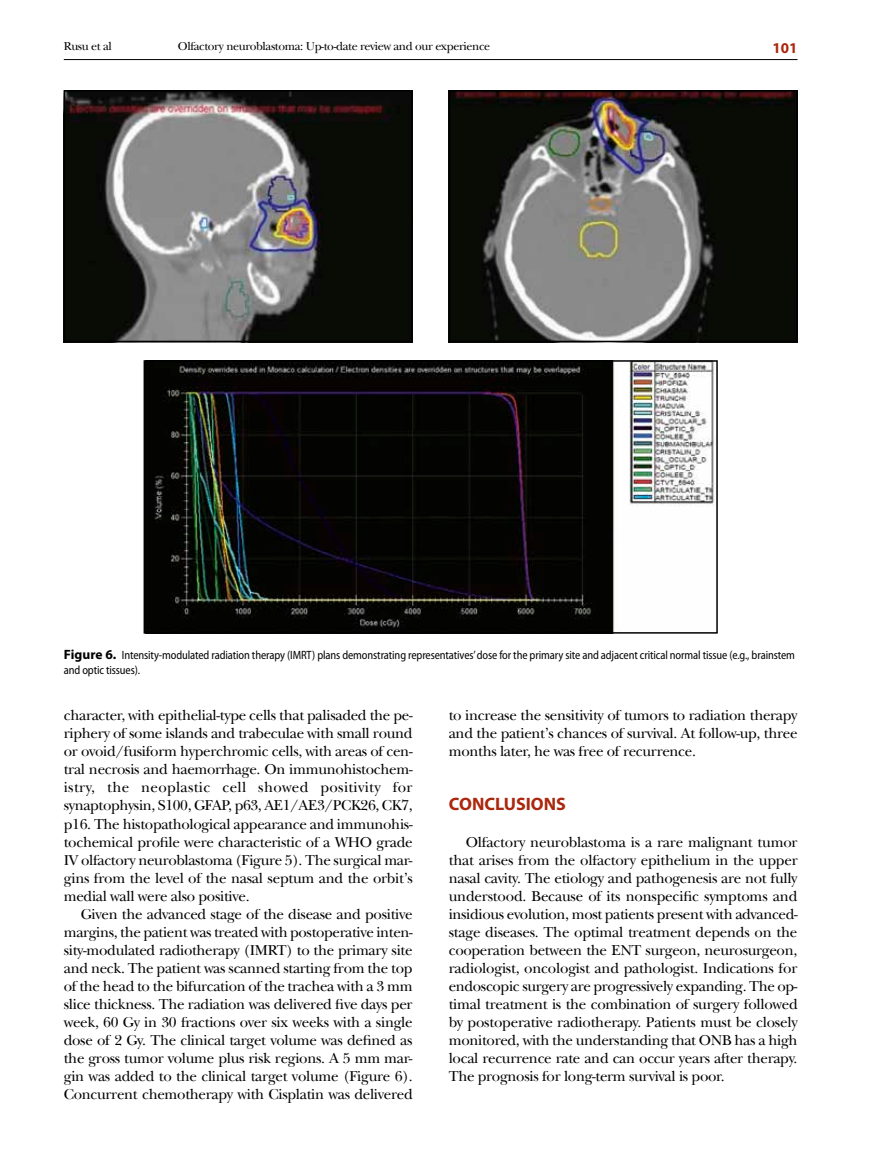
<style>
.page{position:relative;width:872px;height:1170px;background:#fff}
.page>*{position:absolute;margin:0;border:0;box-sizing:border-box;transform-origin:0 0}
.t1{font:700 18px "Myriad Pro";color:#ab270d}
.t2{font:15px/18px "Baskerville Std RO";letter-spacing:-.02em;color:#000;text-align:justify}
.t3{font:700 15px "Myriad Pro";color:#ab270d}
.t4{font:semi-condensed 12px/15px "Myriad Pro";letter-spacing:-.01em;color:#000;scale:.95 1}
.t5{font:12px "Baskerville Std RO";letter-spacing:-.03em;color:#000}
.s1{font-weight:700;font-stretch:normal;font-size:13.5px}
</style>
<div class="page">
<hr style="left:64px;top:59px;width:733px;height:1px;background:#000">
<img style="left:147px;top:363px;width:568px;height:267px">
<div style="left:144px;top:360px;width:574px;height:273px;border:2px solid #000"></div>
<img style="left:67px;top:93px;width:342px;height:246px">
<div style="left:64px;top:90px;width:348px;height:252px;border:2px solid #000"></div>
<img style="left:452px;top:93px;width:342px;height:246px">
<div style="left:449px;top:90px;width:348px;height:252px;border:2px solid #000"></div>
<p class="t5" style="left:64px;top:39px;width:50px">Rusu et al</p>
<p class="t5" style="left:178px;top:39px;width:314px">Olfactory neuroblastoma: Up-to-date review and our experience</p>
<p class="t3" style="left:772px;top:38px;width:26px">101</p>
<p class="t4" style="left:64px;top:647px;width:771px"><span class="s1">Figure 6.</span> Intensity-modulated radiation therapy (IMRT) plans demonstrating representatives’ dose for the primary site and adjacent critical normal tissue (e.g., brainstem and optic tissues).</p>
<p class="t2" style="left:64px;top:706px;width:350px">character, with epithelial-type cells that palisaded the pe&shy;riphery of some islands and trabeculae with small round or ovoid/fusiform hyperchromic cells, with areas of cen&shy;tral necrosis and haemorrhage. On immunohistochem&shy;istry, the neoplastic cell showed positivity for synaptophysin, S100, GFAP, p63, AE1/AE3/PCK26, CK7, p16. The histopathological appearance and immunohis&shy;tochemical profile were characteristic of a WHO grade IV olfactory neuroblastoma (Figure 5). The surgical mar&shy;gins from the level of the nasal septum and the orbit’s medial wall were also positive.</p>
<p class="t2" style="left:64px;top:904px;width:350px;text-indent:17px">Given the advanced stage of the disease and positive margins, the patient was treated with postoperative inten&shy;sity-modulated radiotherapy (IMRT) to the primary site and neck. The patient was scanned starting from the top of the head to the bifurcation of the trachea with a 3 mm slice thickness. The radiation was delivered five days per week, 60 Gy in 30 fractions over six weeks with a single dose of 2 Gy. The clinical target volume was defined as the gross tumor volume plus risk regions. A 5 mm mar&shy;gin was added to the clinical target volume (Figure 6).<br>Concurrent chemotherapy with Cisplatin was delivered</p>
<p class="t2" style="left:449px;top:706px;width:350px">to increase the sensitivity of tumors to radiation therapy and the patient’s chances of survival. At follow-up, three months later, he was free of recurrence.</p>
<p class="t1" style="left:449px;top:792px;width:119px">CONCLUSIONS</p>
<p class="t2" style="left:449px;top:832px;width:350px;text-indent:17px">Olfactory neuroblastoma is a rare malignant tumor that arises from the olfactory epithelium in the upper nasal cavity. The etiology and pathogenesis are not fully understood. Because of its nonspecific symptoms and insidious evolution, most patients present with advanced&shy;stage diseases. The optimal treatment depends on the cooperation between the ENT surgeon, neurosurgeon, radiologist, oncologist and pathologist. Indications for endoscopic surgery are progressively expanding. The op&shy;timal treatment is the combination of surgery followed by postoperative radiotherapy. Patients must be closely monitored, with the understanding that ONB has a high local recurrence rate and can occur years after therapy.<br>The prognosis for long-term survival is poor.</p>
</div>
